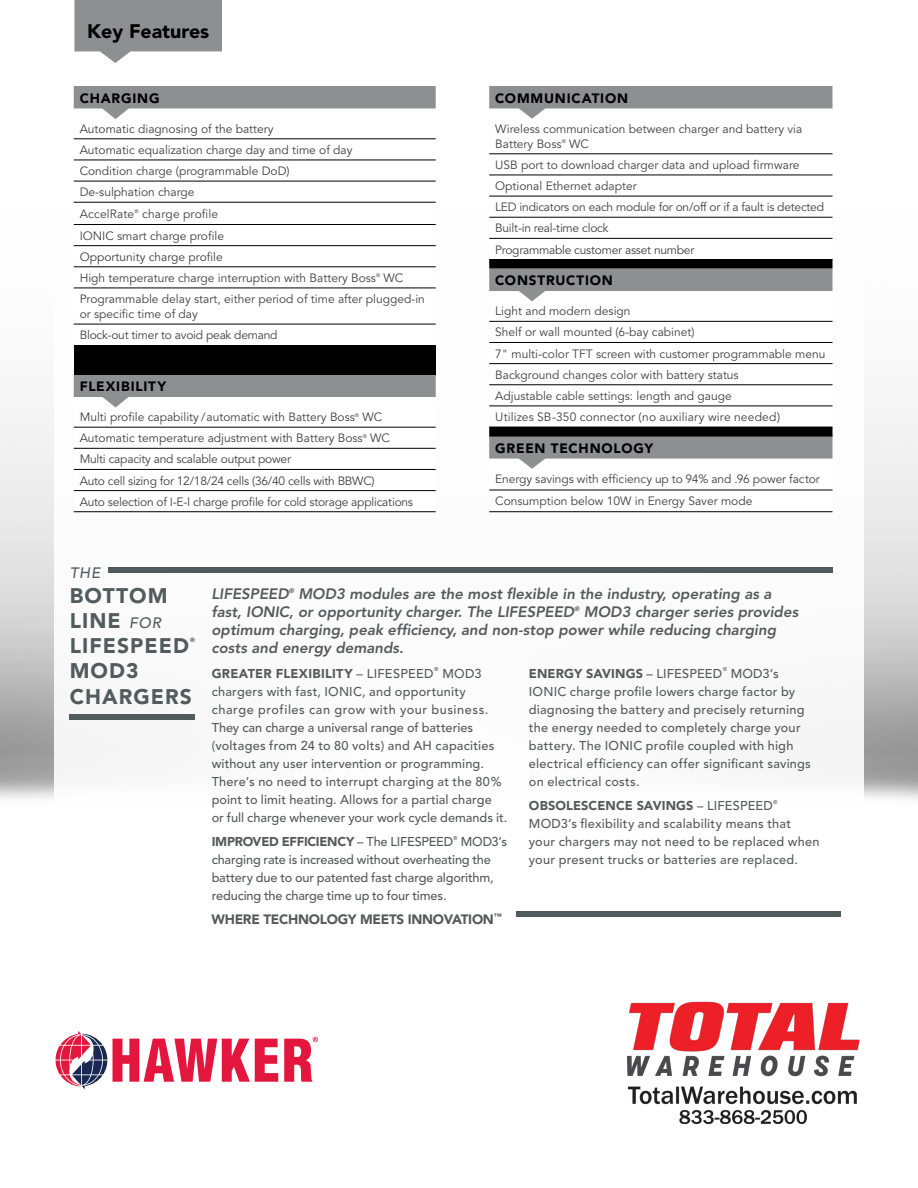
<style>
.page{position:relative;width:918px;height:1188px;background:#fff}
.page>*{position:absolute;margin:0;border:0;box-sizing:border-box;transform-origin:0 0}
.t1{font:900 21px/25.2px "Avenir";letter-spacing:.05em;color:#525b5e}
.t2{font:900 19.5px "Avenir";color:#000}
.t3{font:italic 800 15px/18px "Avenir";color:#555b5c}
.t4{font:italic 500 15px "Avenir";color:#525b5e}
.t5{font:900 13.5px "Avenir";letter-spacing:.06em;color:#000}
.t6{font:900 13.5px "Avenir";letter-spacing:-.02em;color:#555b5c}
.t7{font:500 12.75px/18px "Avenir";letter-spacing:.015em;color:#555b5c}
.t8{font:500 12.75px/18px "Avenir";letter-spacing:-.01em;color:#555b5c}
.t9{font:900 12.75px "Avenir";letter-spacing:.01em;color:#555b5c}
.t10{font:900 12.75px "Avenir";letter-spacing:-.02em;color:#555b5c}
.t11{font:12px/21.1px "Avenir";color:#414042}
.t12{font:12px/21.1px "Avenir";letter-spacing:-.02em;color:#414042}
.t13{font:italic 800 6.6px "Avenir";color:#555b5c}
.t14{font:900 6.15px "Avenir";color:#525b5e}
.t15{font:500 5.55px "Avenir";color:#555b5c}
.t16{font:5.25px "Avenir";color:#414042}
.s1{font-weight:500;font-style:italic;font-size:15px}
.s2{font-weight:500}
</style>
<div class="page">
<svg style="left:56px;top:1031px;width:262px;height:59px"></svg>
<svg style="left:74px;top:0;width:148px;height:63px"></svg>
<div style="left:489px;top:86px;width:343px;height:23px;background:#8c9091"></div>
<svg style="left:489px;top:153px;width:343px;height:337px"></svg>
<svg style="left:489px;top:260px;width:343px;height:176px"></svg>
<hr style="left:489px;top:154px;width:344px;height:1px;background:#000">
<hr style="left:489px;top:175px;width:344px;height:1px;background:#000">
<hr style="left:489px;top:196px;width:344px;height:1px;background:#000">
<hr style="left:489px;top:217px;width:344px;height:1px;background:#000">
<hr style="left:489px;top:238px;width:344px;height:1px;background:#000">
<hr style="left:489px;top:259px;width:344px;height:1px;background:#000">
<hr style="left:489px;top:321px;width:344px;height:1px;background:#000">
<hr style="left:489px;top:342px;width:344px;height:1px;background:#000">
<hr style="left:489px;top:363px;width:344px;height:1px;background:#000">
<hr style="left:489px;top:385px;width:344px;height:1px;background:#000">
<hr style="left:489px;top:406px;width:344px;height:1px;background:#000">
<hr style="left:489px;top:427px;width:344px;height:1px;background:#000">
<hr style="left:489px;top:436px;width:344px;height:1px;background:#000">
<hr style="left:489px;top:490px;width:344px;height:1px;background:#000">
<hr style="left:489px;top:511px;width:344px;height:1px;background:#000">
<hr style="left:489px;top:467px;width:344px;height:1px;background:#fff">
<svg style="left:517px;top:107px;width:30px;height:12px"></svg>
<svg style="left:489px;top:290px;width:343px;height:95px"></svg>
<svg style="left:517px;top:457px;width:30px;height:12px"></svg>
<div style="left:74px;top:86px;width:362px;height:23px;background:#8c9091"></div>
<svg style="left:74px;top:138px;width:362px;height:354px"></svg>
<div style="left:74px;top:345px;width:362px;height:29px;background:#000"></div>
<hr style="left:74px;top:139px;width:362px;height:1px;background:#000">
<hr style="left:74px;top:160px;width:362px;height:1px;background:#000">
<hr style="left:74px;top:181px;width:362px;height:1px;background:#000">
<hr style="left:74px;top:202px;width:362px;height:1px;background:#000">
<hr style="left:74px;top:224px;width:362px;height:1px;background:#000">
<hr style="left:74px;top:245px;width:362px;height:1px;background:#000">
<hr style="left:74px;top:267px;width:362px;height:1px;background:#000">
<hr style="left:74px;top:288px;width:362px;height:1px;background:#000">
<hr style="left:74px;top:324px;width:362px;height:1px;background:#000">
<hr style="left:74px;top:427px;width:362px;height:1px;background:#000">
<hr style="left:74px;top:448px;width:362px;height:1px;background:#000">
<hr style="left:74px;top:469px;width:362px;height:1px;background:#000">
<hr style="left:74px;top:490px;width:362px;height:1px;background:#000">
<hr style="left:74px;top:511px;width:362px;height:1px;background:#000">
<svg style="left:100px;top:107px;width:31px;height:12px"></svg>
<svg style="left:100px;top:395px;width:31px;height:13px"></svg>
<div style="left:516px;top:912px;width:324px;height:5px;background:#505b5e"></div>
<div style="left:108px;top:567px;width:725px;height:6px;background:#505b5e"></div>
<div style="left:70px;top:714px;width:125px;height:6px;background:#505b5e"></div>
<img style="left:627px;top:1001px;width:233px;height:123px">
<h2 class="t2" style="left:87px;top:20px;width:124px">Key Features</h2>
<p class="t5" style="left:80px;top:90px;width:81px">CHARGING</p>
<p class="t11" style="left:80px;top:118px;width:274px">Automatic diagnosing of the battery<br>Automatic equalization charge day and time of day<br>Condition charge (programmable DoD)<br>De-sulphation charge<br>AccelRate</p>
<p class="t11" style="left:80px;top:203px;width:298px;text-indent:62px">charge profile<br>IONIC smart charge profile<br>Opportunity charge profile<br>High temperature charge interruption with Battery Boss</p>
<p class="t16" style="left:135px;top:209px;width:6px">®</p>
<p class="t11" style="left:80px;top:268px;width:347px;text-indent:304px">WC<br>Programmable delay start, either period of time after plugged-in</p>
<p class="t12" style="left:80px;top:304px;width:199px">or specific time of day<br>Block-out timer to avoid peak demand</p>
<p class="t5" style="left:80px;top:378px;width:88px">FLEXIBILITY</p>
<p class="t11" style="left:80px;top:407px;width:277px">Multi profile capability / automatic with Battery Boss</p>
<p class="t16" style="left:355px;top:412px;width:6px">®</p>
<p class="t16" style="left:376px;top:273px;width:6px">®</p>
<p class="t11" style="left:80px;top:407px;width:304px;text-indent:283px">WC<br>Automatic temperature adjustment with Battery Boss</p>
<p class="t16" style="left:363px;top:433px;width:6px">®</p>
<p class="t11" style="left:370px;top:428px;width:21px">WC</p>
<p class="t12" style="left:80px;top:449px;width:335px">Multi capacity and scalable output power<br>Auto cell sizing for 12/18/24 cells (36/40 cells with BBWC)<br>Auto selection of I-E-I charge profile for cold storage applications</p>
<p class="t5" style="left:495px;top:90px;width:134px">COMMUNICATION</p>
<p class="t11" style="left:495px;top:122px;width:309px;line-height:15px">Wireless communication between charger and battery via<br>Battery Boss</p>
<p class="t12" style="left:495px;top:133px;width:330px;text-indent:74px">WC<br>USB port to download charger data and upload firmware Optional Ethernet adapter<br>LED indicators on each module for on/off or if a fault is detected Built-in real-time clock<br>Programmable customer asset number</p>
<p class="t5" style="left:495px;top:272px;width:119px">CONSTRUCTION</p>
<p class="t11" style="left:495px;top:301px;width:332px">Light and modern design<br>Shelf or wall mounted (6-bay cabinet)<br>7" multi-color TFT screen with customer programmable menu Background changes color with battery status<br>Adjustable cable settings: length and gauge<br>Utilizes SB-350 connector (no auxiliary wire needed)</p>
<p class="t5" style="left:495px;top:440px;width:160px">GREEN TECHNOLOGY</p>
<p class="t11" style="left:495px;top:469px;width:326px;line-height:22px">Energy savings with efficiency up to 94% and .96 power factor<br>Consumption below 10W in Energy Saver mode</p>
<p class="t16" style="left:562px;top:138px;width:6px">®</p>
<p class="t4" style="left:70px;top:564px;width:32px">THE</p>
<h1 class="t1" style="left:70px;top:583px;width:121px">BOTTOM<br>LINE <span class="s1">FOR<br></span>LIFESPEED</h1>
<p class="t14" style="left:190px;top:636px;width:6px">®</p>
<h1 class="t1" style="left:70px;top:658px;width:124px">MOD3<br>CHARGERS</h1>
<p class="t3" style="left:211px;top:585px;width:562px;text-indent:87px">MOD3 modules are the most flexible in the industry, operating as a fast, IONIC, or opportunity charger. The LIFESPEED</p>
<p class="t3" style="left:212px;top:585px;width:79px">LIFESPEED</p>
<p class="t13" style="left:289px;top:586px;width:7px">®</p>
<p class="t13" style="left:574px;top:604px;width:7px">®</p>
<p class="t3" style="left:211px;top:603px;width:588px;text-indent:372px">MOD3 charger series provides optimum charging, peak efficiency, and non-stop power while reducing charging costs and energy demands.</p>
<p class="t9" style="left:212px;top:665px;width:224px">GREATER FLEXIBILITY <span class="s2">– LIFESPEED</span></p>
<p class="t15" style="left:434px;top:666px;width:6px">®</p>
<p class="t7" style="left:212px;top:665px;width:297px;text-indent:231px">MOD3 chargers with fast, IONIC, and opportunity charge profiles can grow with your business.<br>They can charge a universal range of batteries (voltages from 24 to 80 volts) and AH capacities without any user intervention or programming.<br>There’s no need to interrupt charging at the 80% point to limit heating. Allows for a partial charge or full charge whenever your work cycle demands it.</p>
<p class="t10" style="left:212px;top:834px;width:243px">IMPROVED EFFICIENCY <span class="s2">– The LIFESPEED</span></p>
<p class="t15" style="left:453px;top:835px;width:6px">®</p>
<p class="t8" style="left:212px;top:833px;width:297px;text-indent:249px">MOD3’s charging rate is increased without overheating the battery due to our patented fast charge algorithm, reducing the charge time up to four times.</p>
<p class="t6" style="left:212px;top:911px;width:292px">WHERE TECHNOLOGY MEETS INNOVATION<sup>™</sup></p>
<p class="t9" style="left:529px;top:665px;width:195px">ENERGY SAVINGS <span class="s2">– LIFESPEED</span></p>
<p class="t15" style="left:723px;top:666px;width:6px">®</p>
<p class="t7" style="left:529px;top:665px;width:284px;text-indent:202px">MOD3’s IONIC charge profile lowers charge factor by diagnosing the battery and precisely returning the energy needed to completely charge your battery. The IONIC profile coupled with high electrical efficiency can offer significant savings on electrical costs.</p>
<p class="t9" style="left:529px;top:798px;width:246px">OBSOLESCENCE SAVINGS <span class="s2">– LIFESPEED</span></p>
<p class="t15" style="left:773px;top:799px;width:6px">®</p>
<p class="t7" style="left:529px;top:815px;width:292px">MOD3’s flexibility and scalability means that your chargers may not need to be replaced when your present trucks or batteries are replaced.</p>
</div>
